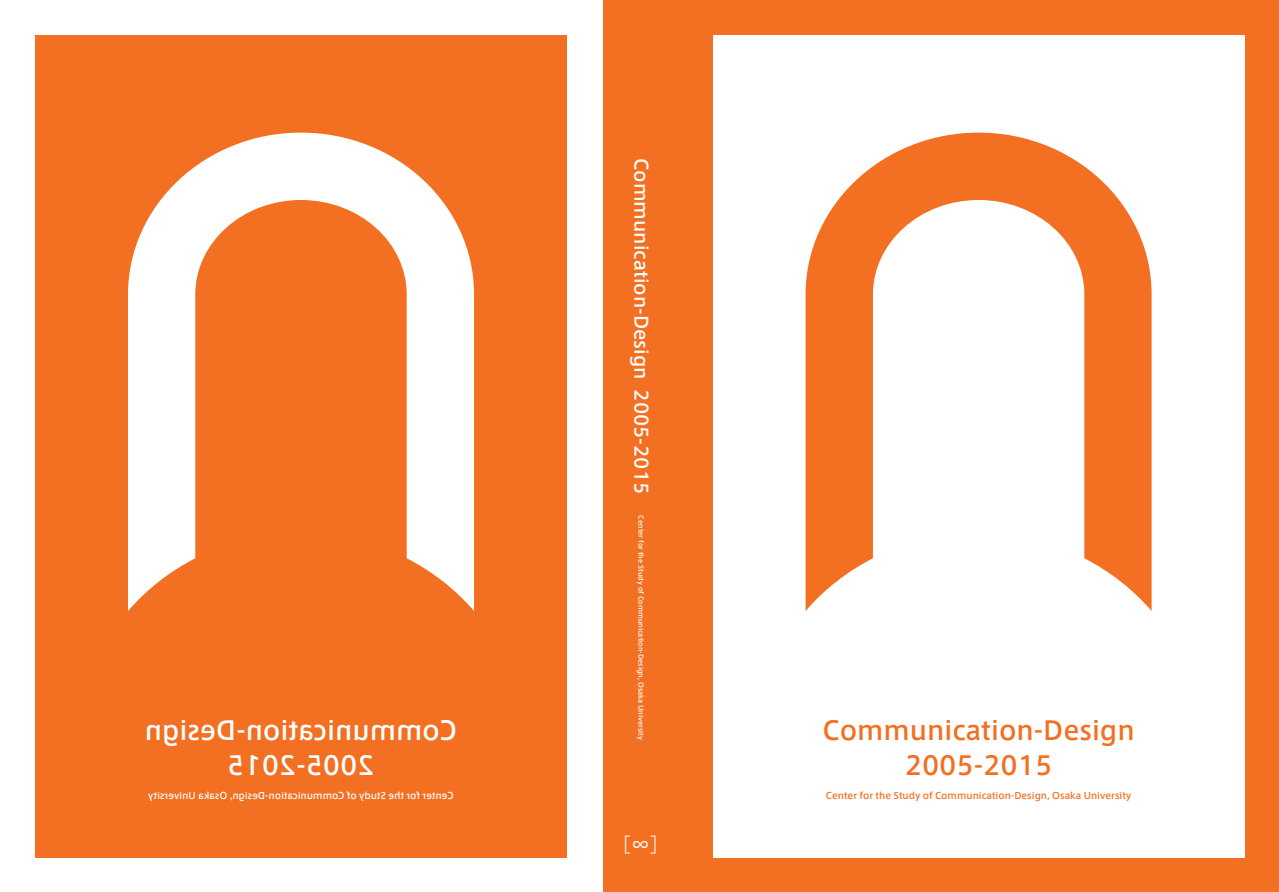
<style>
.page{position:relative;width:1279px;height:892px;background:#fff}
.page>*{position:absolute;margin:0;border:0;box-sizing:border-box;transform-origin:0 0}
.t1{font:500 25.62px/34.4px "Axis Std";color:#f36f21;text-align:center}
.t2{font:19.5px "Axis Std";color:#fff}
.t3{font:500 18.12px "Axis Std";color:#fff}
.t4{font:500 9.25px "Axis Std";color:#f36f21}
.t5{font:500 6.75px "Axis Std";color:#fff}
</style>
<div class="page">
<div style="left:603px;top:0;width:74px;height:891px;background:#f36f21"></div>
<div style="left:677px;top:0;width:602px;height:891px;background:#f36f21"></div>
<div style="left:713px;top:35px;width:531px;height:822px;background:#fff"></div>
<svg style="left:805px;top:132px;width:346px;height:479px"></svg>
<div style="left:35px;top:35px;width:532px;height:822px;background:#f36f21"></div>
<svg style="left:128px;top:132px;width:346px;height:479px"></svg>
<h3 class="t3" style="left:655px;top:158px;width:337px;rotate:90deg">Communication-Design 2005-2015</h3>
<p class="t5" style="left:646px;top:515px;width:226px;rotate:90deg">Center for the Study of Communication-Design, Osaka University</p>
<h2 class="t2" style="left:611px;top:830px;width:60px">［∞］</h2>
<h1 class="t1" style="left:822px;top:711px;width:314px">Communication-Design<br>2005-2015</h1>
<h3 class="t4" style="left:826px;top:788px;width:307px">Center for the Study of Communication-Design, Osaka University</h3>
</div>
